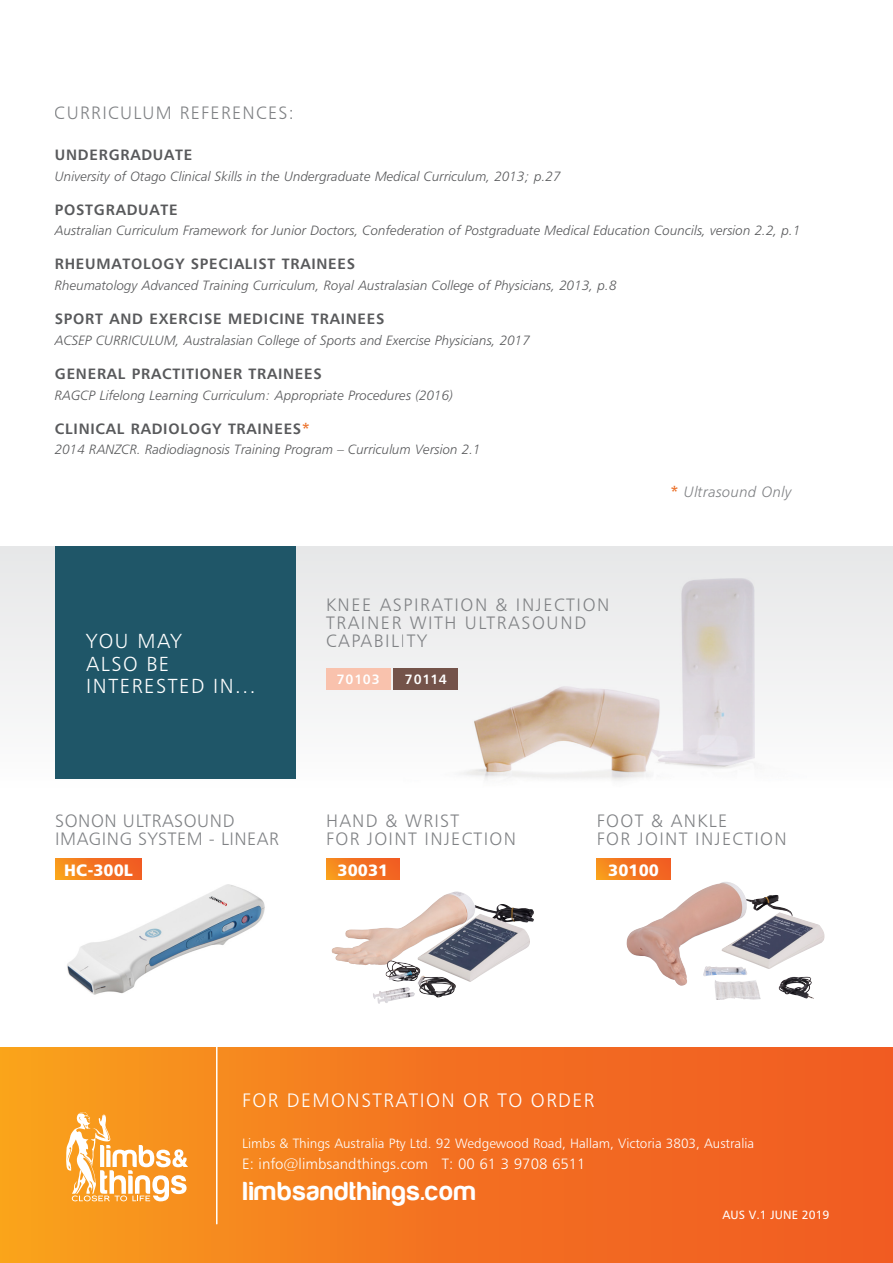
<style>
.page{position:relative;width:893px;height:1263px;background:#fff}
.page>*{position:absolute;margin:0;border:0;box-sizing:border-box;transform-origin:0 0}
.t1{font:27px "Harabara";letter-spacing:.05em;color:#fff}
.t2{font:20.4px/22.5px "Humanist 777 BT Light B";letter-spacing:.075em;color:#fff}
.t3{font:19.5px "Humanist 777 BT Light B";letter-spacing:.075em;color:#fff}
.t4{font:18px/18px "Humanist 777 BT Light B";letter-spacing:.075em;color:#808285}
.t5{font:18px/18px "Humanist 777 BT Light B";letter-spacing:.03em;color:#808285}
.t6{font:16.5px "Humanist 777 BT Black B";color:#fff}
.t7{font:15px "Humanist 777 BT Bold B";letter-spacing:.05em;color:#58595b}
.t8{font:15px "Humanist 777 BT Light B";color:#fff}
.t9{font:15px "Humanist 777 BT Light Italic B";letter-spacing:.02em;color:#808285}
.t10{font:13.5px "Humanist 777 BT Light Italic B";color:#58595b}
.t11{font:13.5px "Humanist 777 BT Light B";color:#fff}
.t12{font:13.5px "Humanist 777 BT Bold B";letter-spacing:.055em;color:#fff}
.t13{font:12px "Humanist 777 BT Roman B";color:#fff}
.s1{color:#eb6d24}
.s2{font-family:"Humanist 777 BT Bold B";color:#eb6d24}
</style>
<div class="page">
<img style="left:67px;top:884px;width:198px;height:111px">
<div style="left:0;top:547px;width:893px;height:242px;background:linear-gradient(to bottom,#e6e7e8,#fdfcfd)"></div>
<div style="left:0;top:1047px;width:893px;height:216px;background:linear-gradient(to right,#f99d1d,#f05323)"></div>
<img style="left:331px;top:893px;width:202px;height:89px">
<img style="left:627px;top:882px;width:174px;height:104px">
<div style="left:55px;top:858px;width:87px;height:22px;background:linear-gradient(to right,#f89a1d,#f05623)"></div>
<div style="left:326px;top:858px;width:74px;height:22px;background:linear-gradient(to right,#f7941e,#f15b23)"></div>
<div style="left:597px;top:858px;width:74px;height:22px;background:linear-gradient(to right,#f7931e,#f15b23)"></div>
<div style="left:55px;top:547px;width:241px;height:232px;background:#1f5668"></div>
<img style="left:404px;top:578px;width:409px;height:211px">
<svg style="left:66px;top:1112px;width:122px;height:89px"></svg>
<hr style="left:216px;top:1040px;width:2px;height:184px;background:#fff">
<div style="left:326px;top:668px;width:65px;height:21px;background:#f9c2ad"></div>
<div style="left:394px;top:668px;width:64px;height:21px;background:#74534a"></div>
<h3 class="t4" style="left:55px;top:104px;width:241px">CURRICULUM REFERENCES:</h3>
<p class="t7" style="left:55px;top:145px;width:139px">UNDERGRADUATE</p>
<p class="t10" style="left:55px;top:168px;width:507px">University of Otago Clinical Skills in the Undergraduate Medical Curriculum, 2013; p.27</p>
<p class="t7" style="left:55px;top:200px;width:124px">POSTGRADUATE</p>
<p class="t10" style="left:55px;top:222px;width:747px">Australian Curriculum Framework for Junior Doctors, Confederation of Postgraduate Medical Education Councils, version 2.2, p.1</p>
<p class="t7" style="left:55px;top:255px;width:302px">RHEUMATOLOGY SPECIALIST TRAINEES</p>
<p class="t10" style="left:55px;top:277px;width:563px">Rheumatology Advanced Training Curriculum, Royal Australasian College of Physicians, 2013, p.8</p>
<p class="t7" style="left:55px;top:309px;width:331px">SPORT AND EXERCISE MEDICINE TRAINEES</p>
<p class="t10" style="left:55px;top:332px;width:477px">ACSEP CURRICULUM, Australasian College of Sports and Exercise Physicians, 2017</p>
<p class="t7" style="left:55px;top:364px;width:269px">GENERAL PRACTITIONER TRAINEES</p>
<p class="t10" style="left:55px;top:387px;width:400px">RAGCP Lifelong Learning Curriculum: Appropriate Procedures (2016)</p>
<p class="t7" style="left:55px;top:419px;width:256px">CLINICAL RADIOLOGY TRAINEES<span class="s1">*</span></p>
<p class="t10" style="left:55px;top:441px;width:427px">2014 RANZCR. Radiodiagnosis Training Program – Curriculum Version 2.1</p>
<h2 class="t2" style="left:86px;top:629px;width:171px">YOU MAY<br>ALSO BE<br>INTERESTED IN...</h2>
<h3 class="t4" style="left:326px;top:595px;width:285px">KNEE ASPIRATION &amp; INJECTION<br>TRAINER WITH ULTRASOUND<br>CAPABILITY</h3>
<p class="t12" style="left:337px;top:670px;width:45px">70103</p>
<p class="t12" style="left:405px;top:670px;width:43px">70114</p>
<p class="t9" style="left:671px;top:482px;width:122px"><span class="s2">*</span> Ultrasound Only</p>
<h3 class="t5" style="left:55px;top:812px;width:225px">SONON ULTRASOUND<br>IMAGING SYSTEM - LINEAR</h3>
<h3 class="t4" style="left:597px;top:812px;width:192px">FOOT &amp; ANKLE<br>FOR JOINT INJECTION</h3>
<h3 class="t4" style="left:326px;top:812px;width:192px">HAND &amp; WRIST<br>FOR JOINT INJECTION</h3>
<p class="t6" style="left:64px;top:859px;width:70px">HC-300L</p>
<p class="t6" style="left:338px;top:859px;width:52px">30031</p>
<p class="t6" style="left:608px;top:859px;width:52px">30100</p>
<h3 class="t3" style="left:242px;top:1088px;width:354px">FOR DEMONSTRATION OR TO ORDER</h3>
<p class="t11" style="left:242px;top:1135px;width:514px">Limbs &amp; Things Australia Pty Ltd. 92 Wedgewood Road, Hallam, Victoria 3803, Australia</p>
<p class="t8" style="left:242px;top:1155px;width:345px">E: info@limbsandthings.com T: 00 61 3 9708 6511</p>
<h1 class="t1" style="left:243px;top:1177px;width:234px">limbsandthings.com</h1>
<p class="t13" style="left:723px;top:1207px;width:108px">AUS V.1 JUNE 2019</p>
</div>
